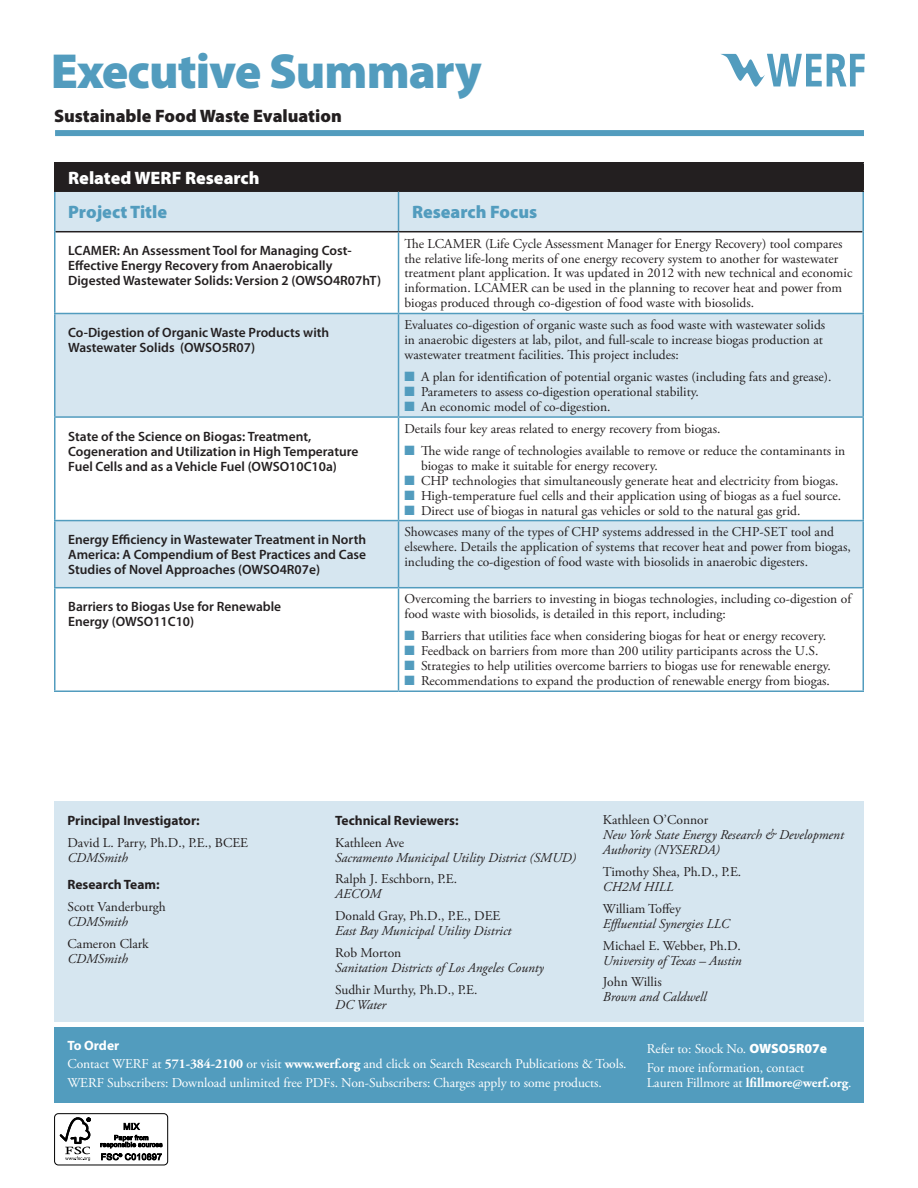
<style>
.page{position:relative;width:918px;height:1188px;background:#fff}
.page>*{position:absolute;margin:0;border:0;box-sizing:border-box;transform-origin:0 0}
.t1{font:900 49.5px "Myriad Pro";letter-spacing:-.02em;color:#529cbe}
.t2{font:900 18px "Myriad Pro";color:#231f20}
.t3{font:900 18px "Myriad Pro";color:#529cbe}
.t4{font:900 18px "Myriad Pro";color:#fff}
.t5{font:13.5px/15px "Adobe Garamond Pro";color:#231f20}
.t6{font:600 13.5px/15px "Myriad Pro";color:#231f20}
.t7{font:italic 13.5px/15px "Adobe Garamond Pro";color:#231f20}
.t8{font:13.5px/18.5px "Adobe Garamond Pro";letter-spacing:-.005em;color:#fff}
.t9{font:700 13.5px "Myriad Pro";color:#231f20}
.t10{font:700 13.5px "Adobe Garamond Pro";letter-spacing:-.005em;color:#fff}
.t11{font:700 13.5px "Myriad Pro";color:#fff}
.s1{color:#529cbe}
.s2{font-weight:700}
.s3{font-family:"Myriad Pro";font-weight:900}
.s4{font-weight:400}
</style>
<div class="page">
<div style="left:54px;top:1027px;width:810px;height:75px;background:#529cbe"></div>
<div style="left:54px;top:801px;width:810px;height:221px;background:#d6e6f0"></div>
<img style="left:721px;top:53px;width:144px;height:34px">
<div style="left:55px;top:130px;width:809px;height:6px;background:#529cbe"></div>
<div style="left:55px;top:163px;width:808px;height:28px;background:#231f20"></div>
<svg style="left:56px;top:192px;width:806px;height:395px;fill:#d6e6f0"></svg>
<hr style="left:399px;top:231px;width:463px;height:1px;background:#231f20">
<hr style="left:54px;top:192px;width:2px;height:40px;background:#529cbe">
<hr style="left:862px;top:192px;width:2px;height:40px;background:#529cbe">
<hr style="left:398px;top:192px;width:1px;height:39px;background:#529cbe">
<hr style="left:54px;top:162px;width:345px;height:2px;background:#231f20">
<hr style="left:54px;top:163px;width:2px;height:27px;background:#231f20">
<hr style="left:399px;top:162px;width:465px;height:2px;background:#231f20">
<hr style="left:862px;top:163px;width:2px;height:27px;background:#231f20">
<hr style="left:54px;top:190px;width:345px;height:2px;background:#231f20">
<hr style="left:399px;top:190px;width:465px;height:2px;background:#231f20">
<hr style="left:56px;top:231px;width:343px;height:1px;background:#231f20">
<hr style="left:54px;top:232px;width:2px;height:81px;background:#529cbe">
<hr style="left:398px;top:232px;width:1px;height:81px;background:#529cbe">
<hr style="left:862px;top:232px;width:2px;height:81px;background:#529cbe">
<hr style="left:54px;top:313px;width:345px;height:1px;background:#529cbe">
<hr style="left:54px;top:314px;width:2px;height:102px;background:#529cbe">
<hr style="left:399px;top:313px;width:465px;height:1px;background:#529cbe">
<hr style="left:398px;top:314px;width:1px;height:102px;background:#529cbe">
<hr style="left:862px;top:314px;width:2px;height:102px;background:#529cbe">
<hr style="left:54px;top:416px;width:345px;height:2px;background:#529cbe">
<hr style="left:54px;top:418px;width:2px;height:102px;background:#529cbe">
<hr style="left:399px;top:416px;width:465px;height:2px;background:#529cbe">
<hr style="left:398px;top:418px;width:1px;height:102px;background:#529cbe">
<hr style="left:862px;top:418px;width:2px;height:102px;background:#529cbe">
<hr style="left:54px;top:520px;width:345px;height:1px;background:#529cbe">
<hr style="left:54px;top:521px;width:2px;height:66px;background:#529cbe">
<hr style="left:399px;top:520px;width:465px;height:1px;background:#529cbe">
<hr style="left:398px;top:521px;width:1px;height:66px;background:#529cbe">
<hr style="left:862px;top:521px;width:2px;height:66px;background:#529cbe">
<hr style="left:54px;top:587px;width:345px;height:1px;background:#529cbe">
<hr style="left:54px;top:588px;width:2px;height:102px;background:#529cbe">
<hr style="left:399px;top:587px;width:465px;height:1px;background:#529cbe">
<hr style="left:398px;top:588px;width:1px;height:102px;background:#529cbe">
<hr style="left:862px;top:588px;width:2px;height:102px;background:#529cbe">
<hr style="left:54px;top:690px;width:345px;height:2px;background:#529cbe">
<hr style="left:399px;top:690px;width:465px;height:2px;background:#529cbe">
<div style="left:54px;top:1113px;width:114px;height:52px;border:1px solid #000;border-radius:4px"></div>
<svg style="left:60px;top:1117px;width:31px;height:44px"></svg>
<svg style="left:100px;top:1123px;width:63px;height:37px"></svg>
<h1 class="t1" style="left:51px;top:38px;width:432px">Executive Summary</h1>
<h2 class="t2" style="left:54px;top:103px;width:289px">Sustainable Food Waste Evaluation</h2>
<h2 class="t4" style="left:68px;top:166px;width:193px">Related WERF Research</h2>
<h2 class="t3" style="left:68px;top:200px;width:100px">Project Title</h2>
<h2 class="t3" style="left:412px;top:200px;width:127px">Research Focus</h2>
<p class="t6" style="left:68px;top:243px;width:314px">LCAMER: An Assessment Tool for Managing Cost-<br>Effective Energy Recovery from Anaerobically<br>Digested Wastewater Solids: Version 2 (OWSO4R07hT)</p>
<p class="t5" style="left:405px;top:236px;width:449px">The LCAMER (Life Cycle Assessment Manager for Energy Recovery) tool compares the relative life-long merits of one energy recovery system to another for wastewater treatment plant application. It was updated in 2012 with new technical and economic information. LCAMER can be used in the planning to recover heat and power from biogas produced through co-digestion of food waste with biosolids.</p>
<p class="t6" style="left:68px;top:325px;width:263px">Co-Digestion of Organic Waste Products with<br>Wastewater Solids (OWSO5R07)</p>
<p class="t5" style="left:405px;top:318px;width:422px">Evaluates co-digestion of organic waste such as food waste with wastewater solids in anaerobic digesters at lab, pilot, and full-scale to increase biogas production at wastewater treatment facilities. This project includes:</p>
<p class="t5" style="left:405px;top:370px;width:428px"><span class="s1">■</span> A plan for identification of potential organic wastes (including fats and grease).</p>
<p class="t5" style="left:405px;top:385px;width:296px"><span class="s1">■</span> Parameters to assess co-digestion operational stability.</p>
<p class="t5" style="left:405px;top:400px;width:208px"><span class="s1">■</span> An economic model of co-digestion.</p>
<p class="t6" style="left:68px;top:428px;width:292px">State of the Science on Biogas: Treatment,<br>Cogeneration and Utilization in High Temperature<br>Fuel Cells and as a Vehicle Fuel (OWSO10C10a)</p>
<p class="t5" style="left:405px;top:421px;width:317px">Details four key areas related to energy recovery from biogas.</p>
<p class="t5" style="left:421px;top:443px;width:426px;text-indent:-16px"><span class="s1">■</span> The wide range of technologies available to remove or reduce the contaminants in biogas to make it suitable for energy recovery.</p>
<p class="t5" style="left:405px;top:473px;width:436px"><span class="s1">■</span> CHP technologies that simultaneously generate heat and electricity from biogas.</p>
<p class="t5" style="left:405px;top:488px;width:438px"><span class="s1">■</span> High-temperature fuel cells and their application using of biogas as a fuel source.</p>
<p class="t5" style="left:405px;top:503px;width:397px"><span class="s1">■</span> Direct use of biogas in natural gas vehicles or sold to the natural gas grid.</p>
<p class="t6" style="left:68px;top:532px;width:299px;text-align:justify">Energy Efficiency in Wastewater Treatment in North America: A Compendium of Best Practices and Case Studies of Novel Approaches (OWSO4R07e)</p>
<p class="t5" style="left:405px;top:525px;width:448px">Showcases many of the types of CHP systems addressed in the CHP-SET tool and elsewhere. Details the application of systems that recover heat and power from biogas, including the co-digestion of food waste with biosolids in anaerobic digesters.</p>
<p class="t6" style="left:68px;top:599px;width:215px">Barriers to Biogas Use for Renewable<br>Energy (OWSO11C10)</p>
<p class="t5" style="left:405px;top:592px;width:448px">Overcoming the barriers to investing in biogas technologies, including co-digestion of food waste with biosolids, is detailed in this report, including:</p>
<p class="t5" style="left:405px;top:629px;width:423px"><span class="s1">■</span> Barriers that utilities face when considering biogas for heat or energy recovery.</p>
<p class="t5" style="left:405px;top:644px;width:415px"><span class="s1">■</span> Feedback on barriers from more than 200 utility participants across the U.S.</p>
<p class="t5" style="left:405px;top:659px;width:428px"><span class="s1">■</span> Strategies to help utilities overcome barriers to biogas use for renewable energy.</p>
<p class="t5" style="left:405px;top:674px;width:427px"><span class="s1">■</span> Recommendations to expand the production of renewable energy from biogas.</p>
<p class="t9" style="left:68px;top:811px;width:134px">Principal Investigator:</p>
<p class="t5" style="left:68px;top:835px;width:182px">David L. Parry, Ph.D., P.E., BCEE</p>
<p class="t7" style="left:68px;top:850px;width:62px">CDMSmith</p>
<p class="t9" style="left:68px;top:876px;width:94px">Research Team:</p>
<p class="t5" style="left:68px;top:900px;width:100px">Scott Vanderburgh</p>
<p class="t7" style="left:68px;top:915px;width:62px">CDMSmith</p>
<p class="t5" style="left:68px;top:937px;width:83px">Cameron Clark</p>
<p class="t7" style="left:68px;top:951px;width:62px">CDMSmith</p>
<p class="t9" style="left:335px;top:811px;width:125px">Technical Reviewers:</p>
<p class="t5" style="left:335px;top:835px;width:71px">Kathleen Ave</p>
<p class="t7" style="left:335px;top:850px;width:242px">Sacramento Municipal Utility District (SMUD)</p>
<p class="t5" style="left:335px;top:872px;width:123px">Ralph J. Eschborn, P.E.</p>
<p class="t7" style="left:335px;top:887px;width:47px">AECOM</p>
<p class="t5" style="left:335px;top:909px;width:167px">Donald Gray, Ph.D., P.E., DEE</p>
<p class="t7" style="left:335px;top:924px;width:178px">East Bay Municipal Utility District</p>
<p class="t5" style="left:335px;top:945px;width:68px">Rob Morton</p>
<p class="t7" style="left:335px;top:960px;width:210px">Sanitation Districts of Los Angeles County</p>
<p class="t5" style="left:335px;top:982px;width:144px">Sudhir Murthy, Ph.D., P.E.</p>
<p class="t7" style="left:335px;top:997px;width:52px">DC Water</p>
<p class="t5" style="left:603px;top:813px;width:107px">Kathleen O’Connor</p>
<p class="t7" style="left:603px;top:828px;width:242px">New York State Energy Research &amp; Development<br>Authority (NYSERDA)</p>
<p class="t5" style="left:603px;top:865px;width:140px">Timothy Shea, Ph.D., P.E.</p>
<p class="t7" style="left:603px;top:880px;width:72px">CH2M HILL</p>
<p class="t5" style="left:603px;top:902px;width:79px">William Toffey</p>
<p class="t7" style="left:603px;top:917px;width:128px">Effluential Synergies LLC</p>
<p class="t5" style="left:603px;top:938px;width:139px">Michael E. Webber, Ph.D.</p>
<p class="t7" style="left:603px;top:953px;width:140px">University of Texas – Austin</p>
<p class="t5" style="left:603px;top:975px;width:60px">John Willis</p>
<p class="t7" style="left:603px;top:990px;width:105px">Brown and Caldwell</p>
<p class="t11" style="left:67px;top:1036px;width:53px">To Order</p>
<p class="t8" style="left:67px;top:1055px;width:561px">Contact WERF at <span class="s2">571-384-2100</span> or visit <span class="s2">www.werf.org</span> and click on Search Research Publications &amp; Tools.<br>WERF Subscribers: Download unlimited free PDFs. Non-Subscribers: Charges apply to some products.</p>
<p class="t8" style="left:647px;top:1040px;width:182px">Refer to: Stock No. <span class="s3">OWSO5R07e<br></span>For more information, contact</p>
<p class="t10" style="left:647px;top:1075px;width:206px"><span class="s4">Lauren Fillmore at</span> lfillmore@werf.org<span class="s4">.</span></p>
</div>
